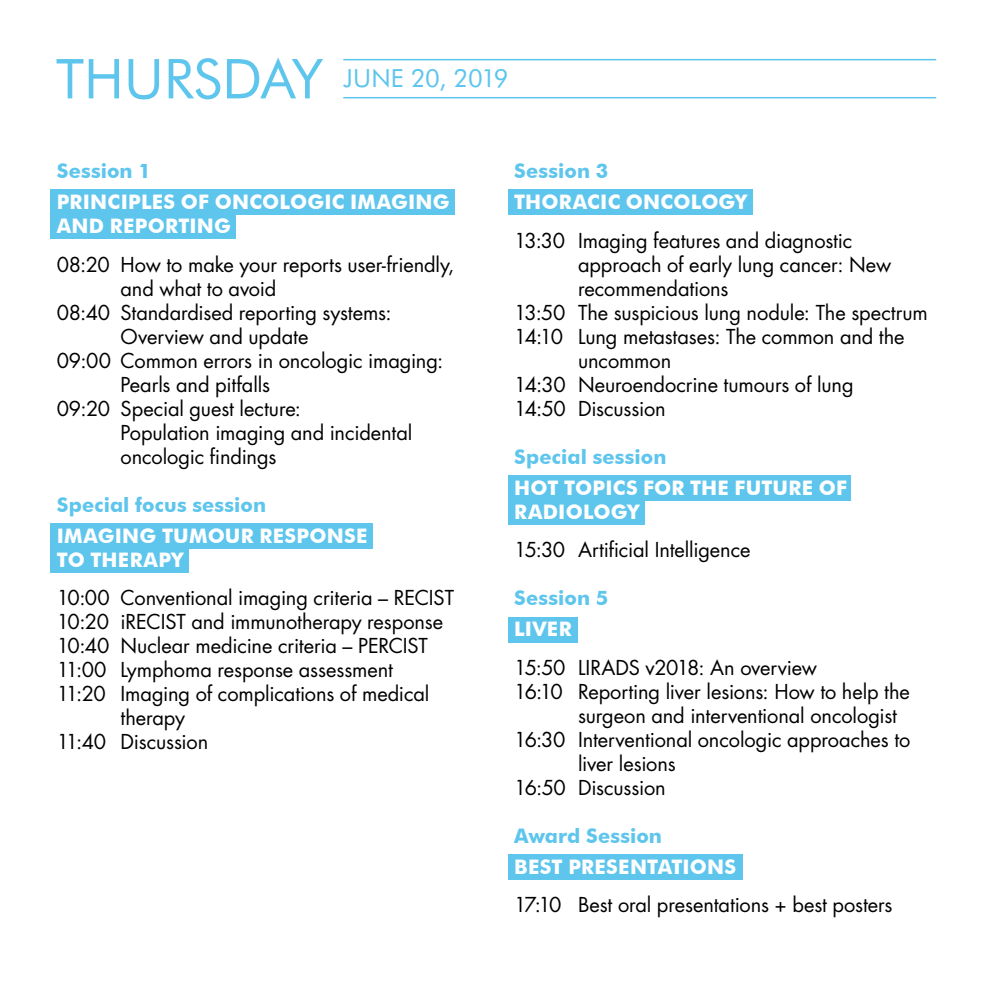
<style>
.page{position:relative;width:993px;height:993px;background:#fff}
.page>*{position:absolute;margin:0;border:0;box-sizing:border-box;transform-origin:0 0}
.t1{font:25px "Futura BT";letter-spacing:-.015em;color:#5ec5ed}
.t2{font:20px "Futura";letter-spacing:-.005em;color:#000}
.t3{font:700 20px/24px "Futura BT";letter-spacing:.01em;color:#fff}
.t4{font:700 20px "Futura BT";letter-spacing:.005em;color:#5ec5ed}
.s1{font-size:55px}
</style>
<div class="page">
<div style="left:50px;top:190px;width:404px;height:25px;background:#5ec5ed"></div>
<div style="left:507px;top:475px;width:343px;height:25px;background:#5ec5ed"></div>
<div style="left:507px;top:190px;width:245px;height:25px;background:#5ec5ed"></div>
<div style="left:507px;top:616px;width:70px;height:26px;background:#5ec5ed"></div>
<div style="left:507px;top:853px;width:235px;height:26px;background:#5ec5ed"></div>
<div style="left:50px;top:523px;width:322px;height:26px;background:#5ec5ed"></div>
<div style="left:50px;top:213px;width:186px;height:26px;background:#5ec5ed"></div>
<div style="left:507px;top:499px;width:137px;height:25px;background:#5ec5ed"></div>
<div style="left:50px;top:547px;width:139px;height:25px;background:#5ec5ed"></div>
<hr style="left:343px;top:59px;width:592px;height:1px;background:#5ec5ed">
<hr style="left:343px;top:97px;width:592px;height:1px;background:#5ec5ed">
<p class="t1" style="left:56px;top:63px;width:454px"><span class="s1">THURSDAY</span> JUNE 20, 2019</p>
<p class="t4" style="left:57px;top:159px;width:96px">Session 1</p>
<p class="t3" style="left:57px;top:190px;width:394px">PRINCIPLES OF ONCOLOGIC IMAGING<br>AND REPORTING</p>
<p class="t2" style="left:57px;top:250px;width:399px">08:20 How to make your reports user-friendly,</p>
<p class="t2" style="left:120px;top:274px;width:157px">and what to avoid</p>
<p class="t2" style="left:57px;top:298px;width:336px">08:40 Standardised reporting systems:</p>
<p class="t2" style="left:120px;top:322px;width:189px">Overview and update</p>
<p class="t2" style="left:57px;top:346px;width:388px">09:00 Common errors in oncologic imaging:</p>
<p class="t2" style="left:120px;top:370px;width:151px">Pearls and pitfalls</p>
<p class="t2" style="left:57px;top:394px;width:246px">09:20 Special guest lecture:</p>
<p class="t2" style="left:120px;top:418px;width:293px">Population imaging and incidental</p>
<p class="t2" style="left:120px;top:442px;width:157px">oncologic findings</p>
<p class="t4" style="left:57px;top:492px;width:211px">Special focus session</p>
<p class="t3" style="left:57px;top:523px;width:312px">IMAGING TUMOUR RESPONSE<br>TO THERAPY</p>
<p class="t2" style="left:57px;top:584px;width:399px">10:00 Conventional imaging criteria – RECIST</p>
<p class="t2" style="left:57px;top:608px;width:388px">10:20 iRECIST and immunotherapy response</p>
<p class="t2" style="left:57px;top:632px;width:372px">10:40 Nuclear medicine criteria – PERCIST</p>
<p class="t2" style="left:57px;top:656px;width:337px">11:00 Lymphoma response assessment</p>
<p class="t2" style="left:57px;top:680px;width:374px">11:20 Imaging of complications of medical</p>
<p class="t2" style="left:120px;top:704px;width:66px">therapy</p>
<p class="t2" style="left:57px;top:728px;width:153px">11:40 Discussion</p>
<p class="t4" style="left:514px;top:159px;width:96px">Session 3</p>
<p class="t3" style="left:514px;top:190px;width:234px">THORACIC ONCOLOGY</p>
<p class="t2" style="left:514px;top:226px;width:339px">13:30 Imaging features and diagnostic</p>
<p class="t2" style="left:578px;top:250px;width:314px">approach of early lung cancer: New</p>
<p class="t2" style="left:578px;top:274px;width:152px">recommendations</p>
<p class="t2" style="left:514px;top:298px;width:415px">13:50 The suspicious lung nodule: The spectrum</p>
<p class="t2" style="left:514px;top:322px;width:392px">14:10 Lung metastases: The common and the</p>
<p class="t2" style="left:578px;top:346px;width:95px">uncommon</p>
<p class="t2" style="left:514px;top:370px;width:341px">14:30 Neuroendocrine tumours of lung</p>
<p class="t2" style="left:514px;top:394px;width:153px">14:50 Discussion</p>
<p class="t4" style="left:514px;top:444px;width:154px">Special session</p>
<p class="t3" style="left:514px;top:475px;width:334px">HOT TOPICS FOR THE FUTURE OF<br>RADIOLOGY</p>
<p class="t2" style="left:514px;top:536px;width:238px">15:30 Artificial Intelligence</p>
<p class="t4" style="left:514px;top:585px;width:96px">Session 5</p>
<p class="t3" style="left:514px;top:617px;width:59px">LIVER</p>
<p class="t2" style="left:514px;top:653px;width:304px">15:50 LIRADS v2018: An overview</p>
<p class="t2" style="left:514px;top:677px;width:397px">16:10 Reporting liver lesions: How to help the</p>
<p class="t2" style="left:578px;top:701px;width:320px">surgeon and interventional oncologist</p>
<p class="t2" style="left:514px;top:725px;width:397px">16:30 Interventional oncologic approaches to</p>
<p class="t2" style="left:578px;top:749px;width:99px">liver lesions</p>
<p class="t2" style="left:514px;top:773px;width:153px">16:50 Discussion</p>
<p class="t4" style="left:514px;top:823px;width:149px">Award Session</p>
<p class="t3" style="left:514px;top:854px;width:223px">BEST PRESENTATIONS</p>
<p class="t2" style="left:514px;top:890px;width:380px">17:10 Best oral presentations + best posters</p>
</div>
